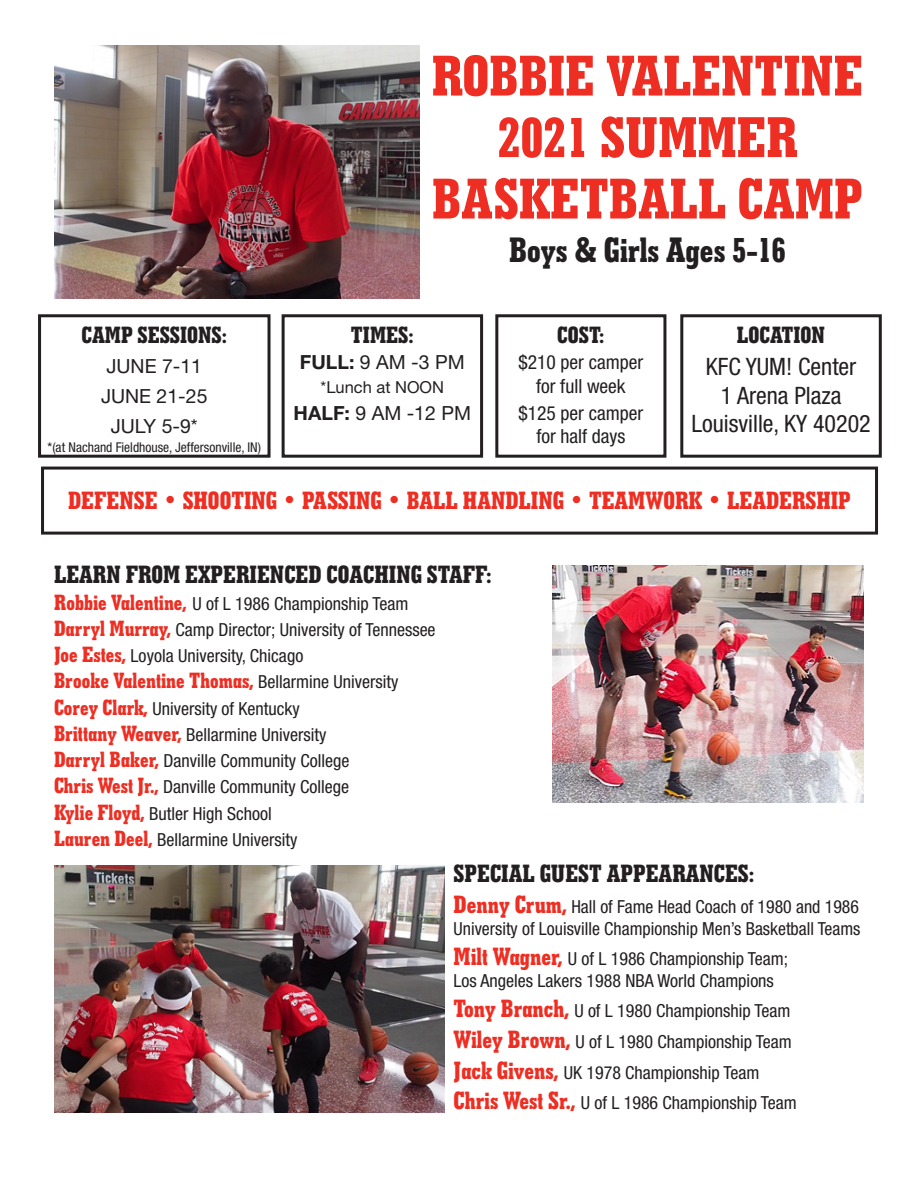
<style>
.page{position:relative;width:918px;height:1188px;background:#fff}
.page>*{position:absolute;margin:0;border:0;box-sizing:border-box;transform-origin:0 0}
.t1{font:58.5px/61.5px "Geometric Slab 703 BT Xtra Bold Cond";color:#ee2e22;text-align:center}
.t2{font:36px "Geometric Slab 703 BT Xtra Bold Cond";color:#231f20}
.t3{font:25.5px "Geometric Slab 703 BT Xtra Bold Cond";color:#231f20}
.t4{font:25.5px "Geometric Slab 703 BT Xtra Bold Cond";color:#ee2e22}
.t5{font:condensed 24px/28.8px "Helvetica Neue LT Std";color:#231f20;text-align:center}
.t6{font:24px "Geometric Slab 703 BT Xtra Bold Cond";color:#231f20}
.t7{font:22.5px "Geometric Slab 703 BT Xtra Bold Cond";color:#ee2e22}
.t8{font:19.5px/30.2px "Helvetica Neue LT Std";color:#231f20;text-align:center}
.t9{font:condensed 19.5px/23.4px "Helvetica Neue LT Std";color:#231f20;text-align:center}
.t10{font:condensed 18px/26.2px "Helvetica Neue LT Std";color:#231f20}
.t11{font:16.5px "Helvetica Neue LT Std";color:#231f20}
.t12{font:condensed 13.5px "Helvetica Neue LT Std";color:#231f20}
.s1{font-weight:700}
.s2{font-family:"Geometric Slab 703 BT Xtra Bold Cond";font-stretch:normal;font-size:22.5px;color:#ee2e22}
.s3{font-family:"Helvetica Neue LT Std";font-stretch:condensed;font-size:18px;color:#231f20}
.s4{font-family:"Geometric Slab 703 BT Xtra Bold Cond";font-stretch:normal;font-size:25.5px;color:#ee2e22}
</style>
<div class="page">
<div style="left:38px;top:314px;width:233px;height:144px;border:3px solid #231f20"></div>
<div style="left:41px;top:467px;width:837px;height:68px;border:3px solid #231f20"></div>
<div style="left:282px;top:314px;width:201px;height:144px;border:3px solid #231f20"></div>
<div style="left:680px;top:314px;width:202px;height:144px;border:3px solid #231f20"></div>
<div style="left:495px;top:314px;width:171px;height:144px;border:3px solid #231f20"></div>
<img style="left:552px;top:566px;width:312px;height:236px">
<img style="left:54px;top:865px;width:391px;height:247px">
<img style="left:54px;top:45px;width:366px;height:253px">
<h3 class="t6" style="left:82px;top:319px;width:147px">CAMP SESSIONS:</h3>
<p class="t8" style="left:101px;top:350px;width:108px">JUNE 7-11<br>JUNE 21-25<br>JULY 5-9*</p>
<p class="t12" style="left:48px;top:440px;width:215px">*(at Nachand Fieldhouse, Jeffersonville, IN)</p>
<h1 class="t1" style="left:432px;top:43px;width:433px">ROBBIE VALENTINE<br>2021 SUMMER<br>BASKETBALL CAMP</h1>
<h2 class="t2" style="left:509px;top:227px;width:278px">Boys &amp; Girls Ages 5-16</h2>
<h3 class="t6" style="left:351px;top:319px;width:64px">TIMES:</h3>
<p class="t8" style="left:300px;top:347px;width:166px"><span class="s1">FULL:</span> 9 AM -3 PM</p>
<p class="t11" style="left:321px;top:377px;width:125px">*Lunch at NOON</p>
<p class="t8" style="left:294px;top:397px;width:179px"><span class="s1">HALF:</span> 9 AM -12 PM</p>
<h3 class="t6" style="left:557px;top:319px;width:49px">COST:</h3>
<p class="t9" style="left:519px;top:351px;width:126px">$210 per camper for full week</p>
<p class="t9" style="left:519px;top:401px;width:126px">$125 per camper for half days</p>
<h3 class="t6" style="left:737px;top:319px;width:90px">LOCATION</h3>
<h3 class="t5" style="left:691px;top:352px;width:181px">KFC YUM! Center<br>1 Arena Plaza<br>Louisville, KY 40202</h3>
<h3 class="t4" style="left:68px;top:484px;width:784px">DEFENSE • SHOOTING • PASSING • BALL HANDLING • TEAMWORK • LEADERSHIP</h3>
<h3 class="t3" style="left:54px;top:558px;width:439px">LEARN FROM EXPERIENCED COACHING STAFF:</h3>
<p class="t10" style="left:54px;top:590px;width:383px"><span class="s2">Robbie Valentine,</span> U of L 1986 Championship Team<br><span class="s2">Darryl Murray,</span> Camp Director; University of Tennessee<br><span class="s2">Joe Estes,</span> Loyola University, Chicago</p>
<p class="t7" style="left:54px;top:666px;width:346px">Brooke Valentine Thomas, <span class="s3">Bellarmine University</span></p>
<p class="t10" style="left:54px;top:695px;width:297px"><span class="s2">Corey Clark,</span> University of Kentucky <span class="s2">Brittany Weaver,</span> Bellarmine University <span class="s2">Darryl Baker,</span> Danville Community College <span class="s2">Chris West Jr.,</span> Danville Community College <span class="s2">Kylie Floyd,</span> Butler High School<br><span class="s2">Lauren Deel,</span> Bellarmine University</p>
<h3 class="t3" style="left:454px;top:857px;width:302px">SPECIAL GUEST APPEARANCES:</h3>
<p class="t10" style="left:454px;top:896px;width:408px;line-height:21.6px"><span class="s4">Denny Crum,</span> Hall of Fame Head Coach of 1980 and 1986<br>University of Louisville Championship Men’s Basketball Teams</p>
<p class="t10" style="left:454px;top:948px;width:336px;line-height:21.6px"><span class="s4">Milt Wagner,</span> U of L 1986 Championship Team;<br>Los Angeles Lakers 1988 NBA World Champions</p>
<p class="t10" style="left:454px;top:996px;width:345px;line-height:30.6px"><span class="s4">Tony Branch,</span> U of L 1980 Championship Team <span class="s4">Wiley Brown,</span> U of L 1980 Championship Team <span class="s4">Jack Givens,</span> UK 1978 Championship Team <span class="s4">Chris West Sr.,</span> U of L 1986 Championship Team</p>
</div>
